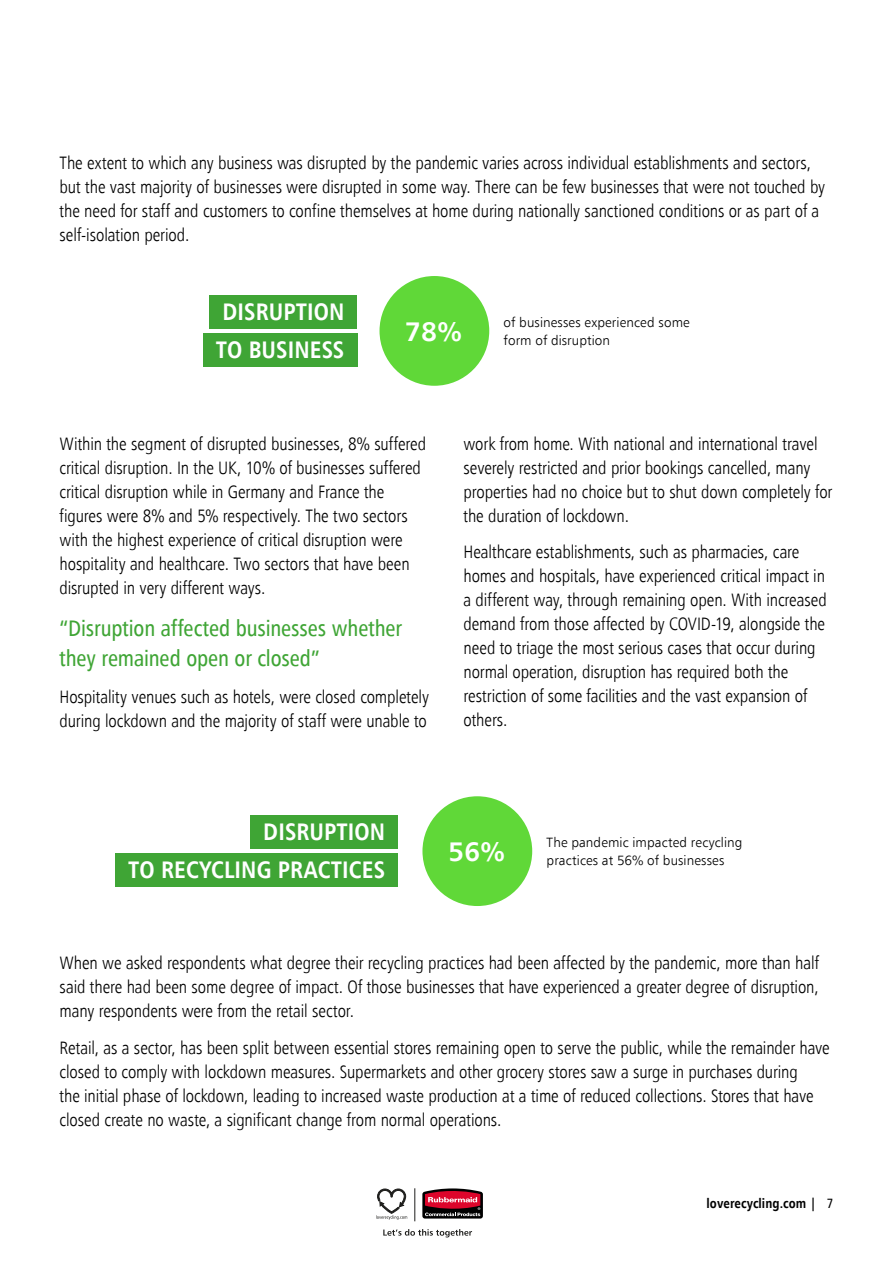
<style>
.page{position:relative;width:893px;height:1263px;background:#fff}
.page>*{position:absolute;margin:0;border:0;box-sizing:border-box;transform-origin:0 0}
.t1{font:700 27px "Humanist 777 BT";color:#fff}
.t2{font:700 condensed 24px/37.3px "Humanist 777 BT";letter-spacing:.005em;color:#fff}
.t3{font:22.5px/30px "Humanist 777 BT Cn Rm";letter-spacing:-.005em;color:#3fa535}
.t4{font:300 condensed 18px/24px "Humanist 777 BT";letter-spacing:-.005em;color:#000}
.t5{font:300 13.5px/18px "Humanist 777 BT";letter-spacing:.01em;color:#000}
.t6{font:700 condensed 13.5px "Humanist 777 BT";letter-spacing:.005em;color:#000}
.s1{font-family:"Humanist 777 BT Cn Rm";font-weight:400;font-stretch:normal}
</style>
<div class="page">
<svg style="left:422px;top:1188px;width:61px;height:30px;background:#883141"></svg>
<svg style="left:376px;top:1189px;width:31px;height:31px"></svg>
<svg style="left:383px;top:1229px;width:89px;height:8px"></svg>
<hr style="left:415px;top:1188px;width:1px;height:33px;background:#1e1e1c">
<div style="left:379px;top:276px;width:110px;height:110px;background:#60d838;border-radius:50%"></div>
<div style="left:210px;top:296px;width:147px;height:33px;background:#3fa535"></div>
<div style="left:203px;top:333px;width:154px;height:33px;background:#3fa535"></div>
<div style="left:422px;top:796px;width:110px;height:110px;background:#60d838;border-radius:50%"></div>
<div style="left:115px;top:854px;width:283px;height:33px;background:#3fa535"></div>
<div style="left:250px;top:815px;width:148px;height:33px;background:#3fa535"></div>
<p class="t4" style="left:60px;top:150px;width:767px">The extent to which any business was disrupted by the pandemic varies across individual establishments and sectors, but the vast majority of businesses were disrupted in some way. There can be few businesses that were not touched by the need for staff and customers to confine themselves at home during nationally sanctioned conditions or as part of a self-isolation period.</p>
<h2 class="t2" style="left:216px;top:293px;width:130px">DISRUPTION<br>TO BUSINESS</h2>
<h1 class="t1" style="left:405px;top:315px;width:58px">78%</h1>
<p class="t5" style="left:504px;top:313px;width:188px">of businesses experienced some form of disruption</p>
<p class="t4" style="left:60px;top:431px;width:368px">Within the segment of disrupted businesses, 8% suffered critical disruption. In the UK, 10% of businesses suffered critical disruption while in Germany and France the figures were 8% and 5% respectively. The two sectors with the highest experience of critical disruption were hospitality and healthcare. Two sectors that have been disrupted in very different ways.</p>
<p class="t3" style="left:60px;top:613px;width:344px">“Disruption affected businesses whether they remained open or closed”</p>
<p class="t4" style="left:60px;top:684px;width:371px">Hospitality venues such as hotels, were closed completely during lockdown and the majority of staff were unable to</p>
<p class="t4" style="left:463px;top:431px;width:370px">work from home. With national and international travel severely restricted and prior bookings cancelled, many properties had no choice but to shut down completely for the duration of lockdown.</p>
<p class="t4" style="left:463px;top:540px;width:365px">Healthcare establishments, such as pharmacies, care homes and hospitals, have experienced critical impact in a different way, through remaining open. With increased demand from those affected by COVID-19, alongside the need to triage the most serious cases that occur during normal operation, disruption has required both the restriction of some facilities and the vast expansion of others.</p>
<h2 class="t2" style="left:263px;top:812px;width:124px">DISRUPTION</h2>
<h2 class="t2" style="left:128px;top:851px;width:259px">TO RECYCLING PRACTICES</h2>
<h1 class="t1" style="left:448px;top:835px;width:58px">56%</h1>
<p class="t5" style="left:547px;top:833px;width:197px">The pandemic impacted recycling practices at 56% of businesses</p>
<p class="t4" style="left:60px;top:951px;width:761px;text-align:justify">When we asked respondents what degree their recycling practices had been affected by the pandemic, more than half said there had been some degree of impact. Of those businesses that have experienced a greater degree of disruption, many respondents were from the retail sector.</p>
<p class="t4" style="left:60px;top:1035px;width:772px">Retail, as a sector, has been split between essential stores remaining open to serve the public, while the remainder have closed to comply with lockdown measures. Supermarkets and other grocery stores saw a surge in purchases during<br>the initial phase of lockdown, leading to increased waste production at a time of reduced collections. Stores that have closed create no waste, a significant change from normal operations.</p>
<p class="t6" style="left:706px;top:1195px;width:128px">loverecycling.com | <span class="s1">7</span></p>
</div>
